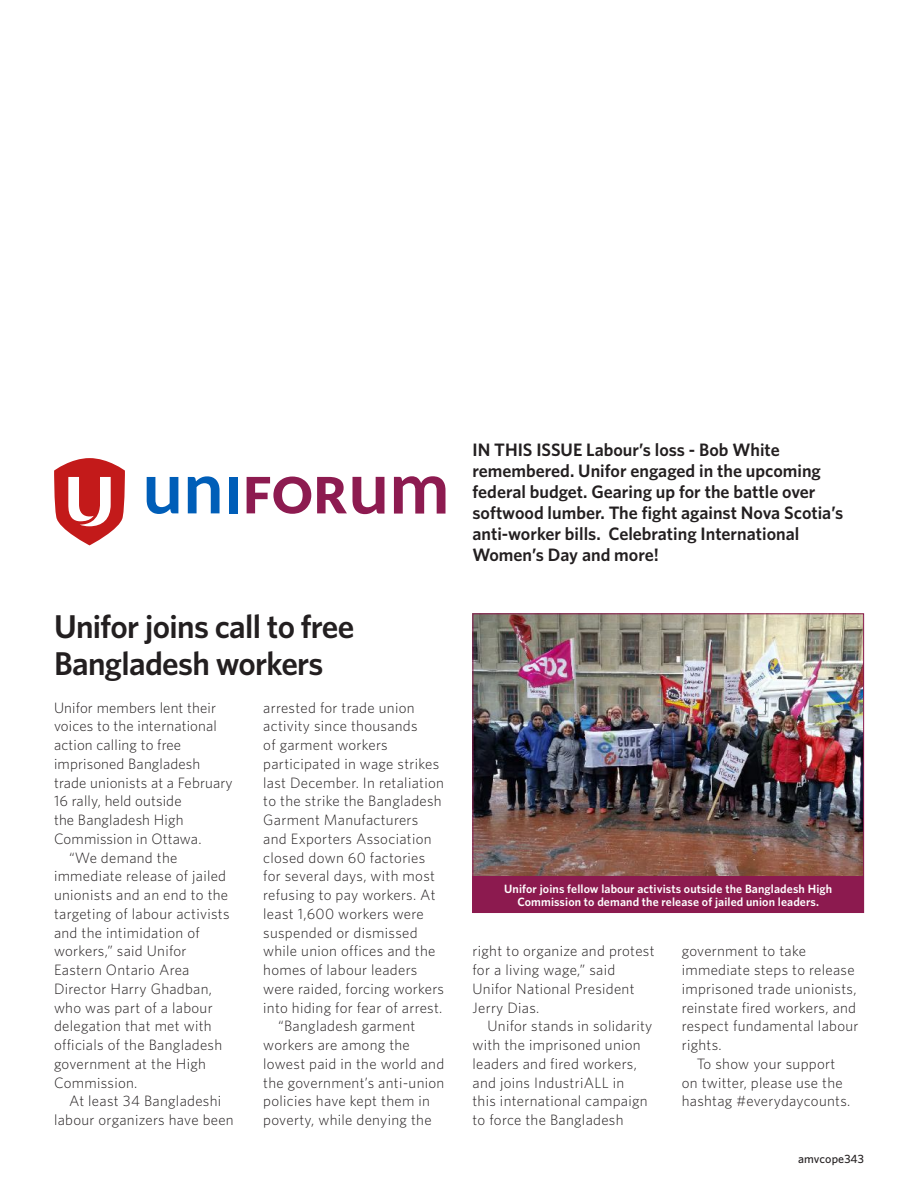
<style>
.page{position:relative;width:918px;height:1188px;background:#fff}
.page>*{position:absolute;margin:0;border:0;box-sizing:border-box;transform-origin:0 0}
.Feature_HED{font:600 33px/37.5px "Whitney";letter-spacing:-.02em;color:#231f20}
.DO_NOT_EDIT_Headline{font:600 18px/21px "Whitney";color:#231f20}
.Body_Copy_Indent{font:300 15px/18.8px "Whitney";letter-spacing:.02em;color:#231f20}
.Body_Copy_No_Indent{font:300 15px/18.8px "Whitney";letter-spacing:.01em;color:#231f20}
.Cutline{font:600 12px/13.5px "Whitney";letter-spacing:.01em;color:#fff;text-align:center}
.Union_Bug{font:500 12px "Whitney";letter-spacing:.01em;color:#231f20}
</style>
<div class="page">
<svg style="left:54px;top:458px;width:71px;height:87px"></svg>
<svg style="left:147px;top:477px;width:31px;height:37px"></svg>
<svg style="left:188px;top:476px;width:32px;height:37px"></svg>
<svg style="left:247px;top:477px;width:64px;height:37px"></svg>
<svg style="left:317px;top:477px;width:30px;height:36px"></svg>
<div style="left:229px;top:477px;width:8px;height:36px;background:#005eb8"></div>
<svg style="left:353px;top:477px;width:31px;height:37px"></svg>
<svg style="left:394px;top:476px;width:51px;height:38px"></svg>
<img style="left:474px;top:615px;width:388px;height:261px">
<div style="left:472px;top:876px;width:392px;height:37px;background:#8c1a4f"></div>
<p class="Feature_HED" style="left:54px;top:607px;width:302px">Unifor joins call to free<br>Bangladesh workers</p>
<p class="Body_Copy_No_Indent" style="left:54px;top:697px;width:180px">Unifor members lent their voices to the international action calling to free imprisoned Bangladesh trade unionists at a February<br>16 rally, held outside<br>the Bangladesh High<br>Commission in Ottawa.</p>
<p class="Body_Copy_Indent" style="left:54px;top:847px;width:177px;text-indent:15px">“We demand the immediate release of jailed unionists and an end to the targeting of labour activists and the intimidation of workers,” said Unifor<br>Eastern Ontario Area<br>Director Harry Ghadban, who was part of a labour delegation that met with officials of the Bangladesh government at the High<br>Commission.</p>
<p class="Body_Copy_Indent" style="left:54px;top:1091px;width:181px;text-align:center">At least 34 Bangladeshi labour organizers have been</p>
<p class="Body_Copy_Indent" style="left:263px;top:697px;width:182px">arrested for trade union activity since thousands<br>of garment workers participated in wage strikes last December. In retaliation to the strike the Bangladesh<br>Garment Manufacturers and Exporters Association closed down 60 factories for several days, with most refusing to pay workers. At least 1,600 workers were suspended or dismissed while union offices and the homes of labour leaders were raided, forcing workers into hiding for fear of arrest.</p>
<p class="Body_Copy_Indent" style="left:263px;top:1016px;width:183px;text-indent:15px">“Bangladesh garment workers are among the lowest paid in the world and the government’s anti-union policies have kept them in poverty, while denying the</p>
<p class="DO_NOT_EDIT_Headline" style="left:472px;top:439px;width:372px">IN THIS ISSUE Labour’s loss - Bob White remembered. Unifor engaged in the upcoming federal budget. Gearing up for the battle over softwood lumber. The fight against Nova Scotia’s anti-worker bills. Celebrating International Women’s Day and more!</p>
<p class="Cutline" style="left:504px;top:881px;width:329px">Unifor joins fellow labour activists outside the Bangladesh High<br>Commission to demand the release of jailed union leaders.</p>
<p class="Body_Copy_Indent" style="left:472px;top:941px;width:184px">right to organize and protest for a living wage,” said<br>Unifor National President<br>Jerry Dias.</p>
<p class="Body_Copy_Indent" style="left:472px;top:1016px;width:181px;text-indent:15px">Unifor stands in solidarity with the imprisoned union leaders and fired workers, and joins IndustriALL in<br>this international campaign to force the Bangladesh</p>
<p class="Body_Copy_Indent" style="left:682px;top:941px;width:178px">government to take immediate steps to release imprisoned trade unionists, reinstate fired workers, and respect fundamental labour rights.</p>
<p class="Body_Copy_Indent" style="left:682px;top:1054px;width:170px;text-align:center">To show your support<br>on twitter, please use the hashtag #everydaycounts.</p>
<p class="Union_Bug" style="left:798px;top:1150px;width:67px">amvcope343</p>
</div>
